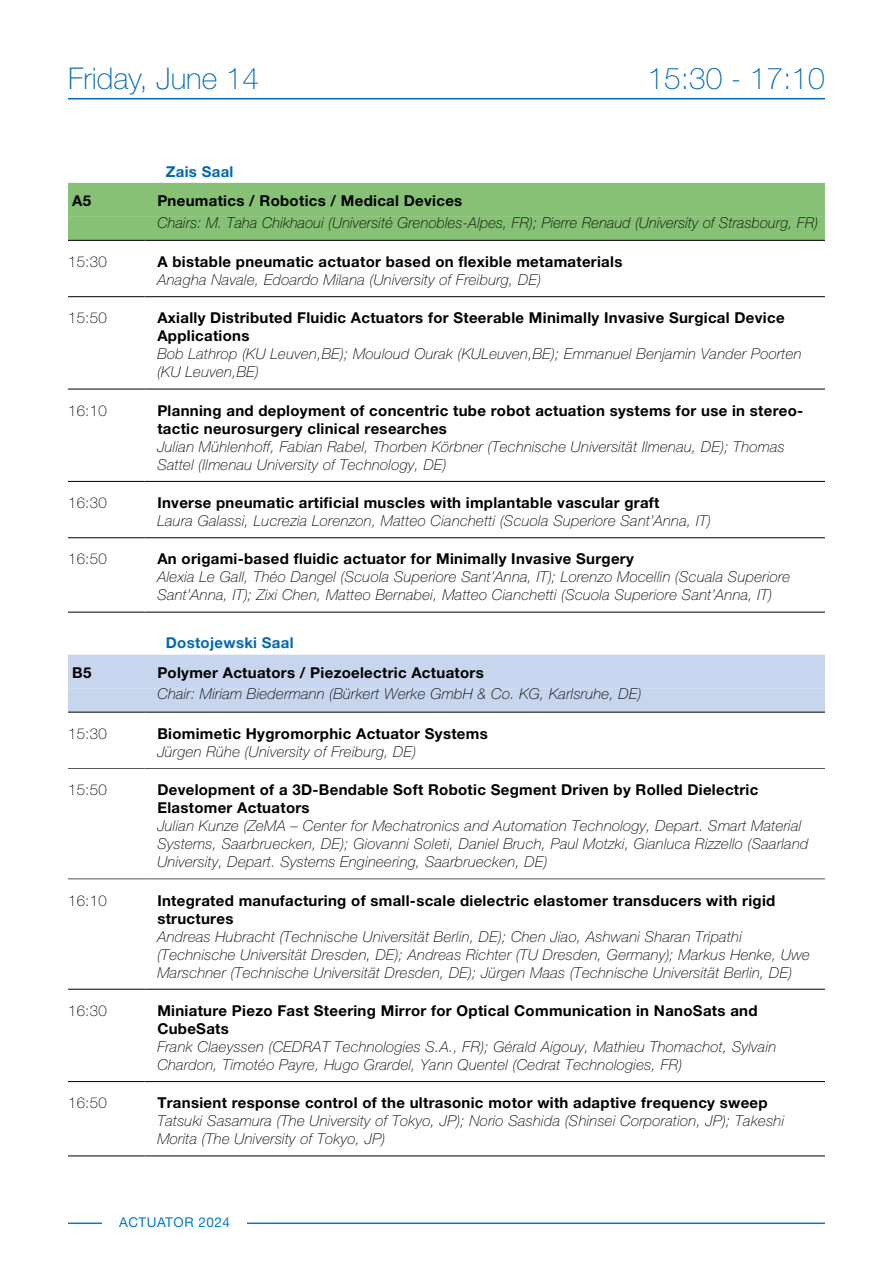
<style>
.page{position:relative;width:893px;height:1263px;background:#fff}
.page>*{position:absolute;margin:0;border:0;box-sizing:border-box;transform-origin:0 0}
.t1{font:100 30px "Helvetica Neue LT Pro";color:#0069b4}
.t2{font:italic 100 15px/18px "Helvetica Neue LT Pro";letter-spacing:.02em;color:#000}
.t3{font:700 15px/18px "Helvetica Neue LT Pro";letter-spacing:.02em;color:#000}
.t4{font:100 15px "Helvetica Neue LT Pro";letter-spacing:.02em;color:#000}
.t5{font:700 15px "Helvetica Neue LT Pro";letter-spacing:.02em;color:#0069b4}
.t6{font:13.5px "Helvetica Neue LT Std";letter-spacing:.04em;color:#007bc4}
</style>
<div class="page">
<hr style="left:68px;top:1222px;width:757px;height:2px;background:#007bc4">
<div style="left:102px;top:1213px;width:145px;height:22px;background:#fff"></div>
<div style="left:68px;top:183px;width:757px;height:57px;background:#86c175"></div>
<div style="left:68px;top:655px;width:757px;height:57px;background:#c8d5ee"></div>
<hr style="left:68px;top:296px;width:77px;height:1px;background:#000">
<hr style="left:145px;top:296px;width:680px;height:1px;background:#000">
<hr style="left:68px;top:389px;width:77px;height:1px;background:#000">
<hr style="left:145px;top:389px;width:680px;height:1px;background:#000">
<hr style="left:68px;top:481px;width:77px;height:1px;background:#000">
<hr style="left:145px;top:481px;width:680px;height:1px;background:#000">
<hr style="left:68px;top:537px;width:77px;height:1px;background:#000">
<hr style="left:145px;top:537px;width:680px;height:1px;background:#000">
<hr style="left:68px;top:612px;width:77px;height:1px;background:#000">
<hr style="left:145px;top:612px;width:680px;height:1px;background:#000">
<hr style="left:68px;top:712px;width:77px;height:1px;background:#000">
<hr style="left:145px;top:712px;width:680px;height:1px;background:#000">
<hr style="left:68px;top:768px;width:77px;height:1px;background:#575756">
<hr style="left:145px;top:768px;width:680px;height:1px;background:#575756">
<hr style="left:68px;top:878px;width:77px;height:1px;background:#575756">
<hr style="left:145px;top:878px;width:680px;height:1px;background:#575756">
<hr style="left:68px;top:989px;width:77px;height:1px;background:#000">
<hr style="left:145px;top:989px;width:680px;height:1px;background:#000">
<hr style="left:68px;top:1081px;width:77px;height:1px;background:#000">
<hr style="left:145px;top:1081px;width:680px;height:1px;background:#000">
<hr style="left:68px;top:1155px;width:77px;height:1px;background:#000">
<hr style="left:145px;top:1155px;width:680px;height:1px;background:#000">
<hr style="left:68px;top:240px;width:77px;height:1px;background:#000">
<hr style="left:145px;top:240px;width:680px;height:1px;background:#000">
<hr style="left:68px;top:98px;width:757px;height:1px;background:#0069b4">
<h1 class="t1" style="left:68px;top:62px;width:193px">Friday, June 14</h1>
<h1 class="t1" style="left:648px;top:62px;width:179px">15:30 - 17:10</h1>
<p class="t5" style="left:166px;top:162px;width:69px">Zais Saal</p>
<p class="t3" style="left:72px;top:192px;width:20px">A5</p>
<p class="t3" style="left:157px;top:192px;width:306px">Pneumatics / Robotics / Medical Devices</p>
<p class="t2" style="left:157px;top:213px;width:662px">Chairs: M. Taha Chikhaoui (Université Grenobles-Alpes, FR); Pierre Renaud (University of Strasbourg, FR)</p>
<p class="t4" style="left:68px;top:253px;width:40px">15:30</p>
<p class="t3" style="left:157px;top:252px;width:467px">A bistable pneumatic actuator based on flexible metamaterials</p>
<p class="t2" style="left:157px;top:271px;width:385px">Anagha Navale, Edoardo Milana (University of Freiburg, DE)</p>
<p class="t4" style="left:68px;top:309px;width:40px">15:50</p>
<p class="t3" style="left:157px;top:309px;width:629px">Axially Distributed Fluidic Actuators for Steerable Minimally Invasive Surgical Device<br>Applications</p>
<p class="t2" style="left:157px;top:345px;width:646px">Bob Lathrop (KU Leuven,BE); Mouloud Ourak (KULeuven,BE); Emmanuel Benjamin Vander Poorten (KU Leuven,BE)</p>
<p class="t4" style="left:68px;top:402px;width:40px">16:10</p>
<p class="t3" style="left:157px;top:401px;width:647px">Planning and deployment of concentric tube robot actuation systems for use in stereo&shy;tactic neurosurgery clinical researches</p>
<p class="t2" style="left:157px;top:437px;width:629px">Julian Mühlenhoff, Fabian Rabel, Thorben Körbner (Technische Universität Ilmenau, DE); Thomas<br>Sattel (Ilmenau University of Technology, DE)</p>
<p class="t4" style="left:68px;top:494px;width:40px">16:30</p>
<p class="t3" style="left:157px;top:493px;width:504px">Inverse pneumatic artificial muscles with implantable vascular graft</p>
<p class="t2" style="left:157px;top:512px;width:555px">Laura Galassi, Lucrezia Lorenzon, Matteo Cianchetti (Scuola Superiore Sant’Anna, IT)</p>
<p class="t4" style="left:68px;top:550px;width:40px">16:50</p>
<p class="t3" style="left:157px;top:550px;width:478px">An origami-based fluidic actuator for Minimally Invasive Surgery</p>
<p class="t2" style="left:157px;top:568px;width:635px">Alexia Le Gall, Théo Dangel (Scuola Superiore Sant’Anna, IT); Lorenzo Mocellin (Scuala Superiore<br>Sant’Anna, IT); Zixi Chen, Matteo Bernabei, Matteo Cianchetti (Scuola Superiore Sant’Anna, IT)</p>
<p class="t5" style="left:166px;top:634px;width:129px">Dostojewski Saal</p>
<p class="t3" style="left:72px;top:663px;width:21px">B5</p>
<p class="t3" style="left:157px;top:663px;width:328px">Polymer Actuators / Piezoelectric Actuators</p>
<p class="t2" style="left:157px;top:685px;width:486px">Chair: Miriam Biedermann (Bürkert Werke GmbH &amp; Co. KG, Karlsruhe, DE)</p>
<p class="t4" style="left:68px;top:725px;width:40px">15:30</p>
<p class="t3" style="left:157px;top:724px;width:332px">Biomimetic Hygromorphic Actuator Systems</p>
<p class="t2" style="left:157px;top:742px;width:260px">Jürgen Rühe (University of Freiburg, DE)</p>
<p class="t4" style="left:68px;top:781px;width:40px">15:50</p>
<p class="t3" style="left:157px;top:780px;width:603px">Development of a 3D-Bendable Soft Robotic Segment Driven by Rolled Dielectric<br>Elastomer Actuators</p>
<p class="t2" style="left:157px;top:817px;width:653px">Julian Kunze (ZeMA – Center for Mechatronics and Automation Technology, Depart. Smart Material<br>Systems, Saarbruecken, DE); Giovanni Soleti, Daniel Bruch, Paul Motzki, Gianluca Rizzello (Saarland<br>University, Depart. Systems Engineering, Saarbruecken, DE)</p>
<p class="t4" style="left:68px;top:892px;width:40px">16:10</p>
<p class="t3" style="left:157px;top:891px;width:619px">Integrated manufacturing of small-scale dielectric elastomer transducers with rigid structures</p>
<p class="t2" style="left:157px;top:927px;width:654px">Andreas Hubracht (Technische Universität Berlin, DE); Chen Jiao, Ashwani Sharan Tripathi (Technische Universität Dresden, DE); Andreas Richter (TU Dresden, Germany); Markus Henke, Uwe<br>Marschner (Technische Universität Dresden, DE); Jürgen Maas (Technische Universität Berlin, DE)</p>
<p class="t4" style="left:68px;top:1002px;width:40px">16:30</p>
<p class="t3" style="left:157px;top:1001px;width:602px">Miniature Piezo Fast Steering Mirror for Optical Communication in NanoSats and<br>CubeSats</p>
<p class="t2" style="left:157px;top:1037px;width:620px">Frank Claeyssen (CEDRAT Technologies S.A., FR); Gérald Aigouy, Mathieu Thomachot, Sylvain<br>Chardon, Timotéo Payre, Hugo Grardel, Yann Quentel (Cedrat Technologies, FR)</p>
<p class="t4" style="left:68px;top:1094px;width:40px">16:50</p>
<p class="t3" style="left:157px;top:1093px;width:612px">Transient response control of the ultrasonic motor with adaptive frequency sweep</p>
<p class="t2" style="left:157px;top:1112px;width:628px">Tatsuki Sasamura (The University of Tokyo, JP); Norio Sashida (Shinsei Corporation, JP); Takeshi<br>Morita (The University of Tokyo, JP)</p>
<p class="t6" style="left:119px;top:1214px;width:113px">ACTUATOR 2024</p>
</div>
